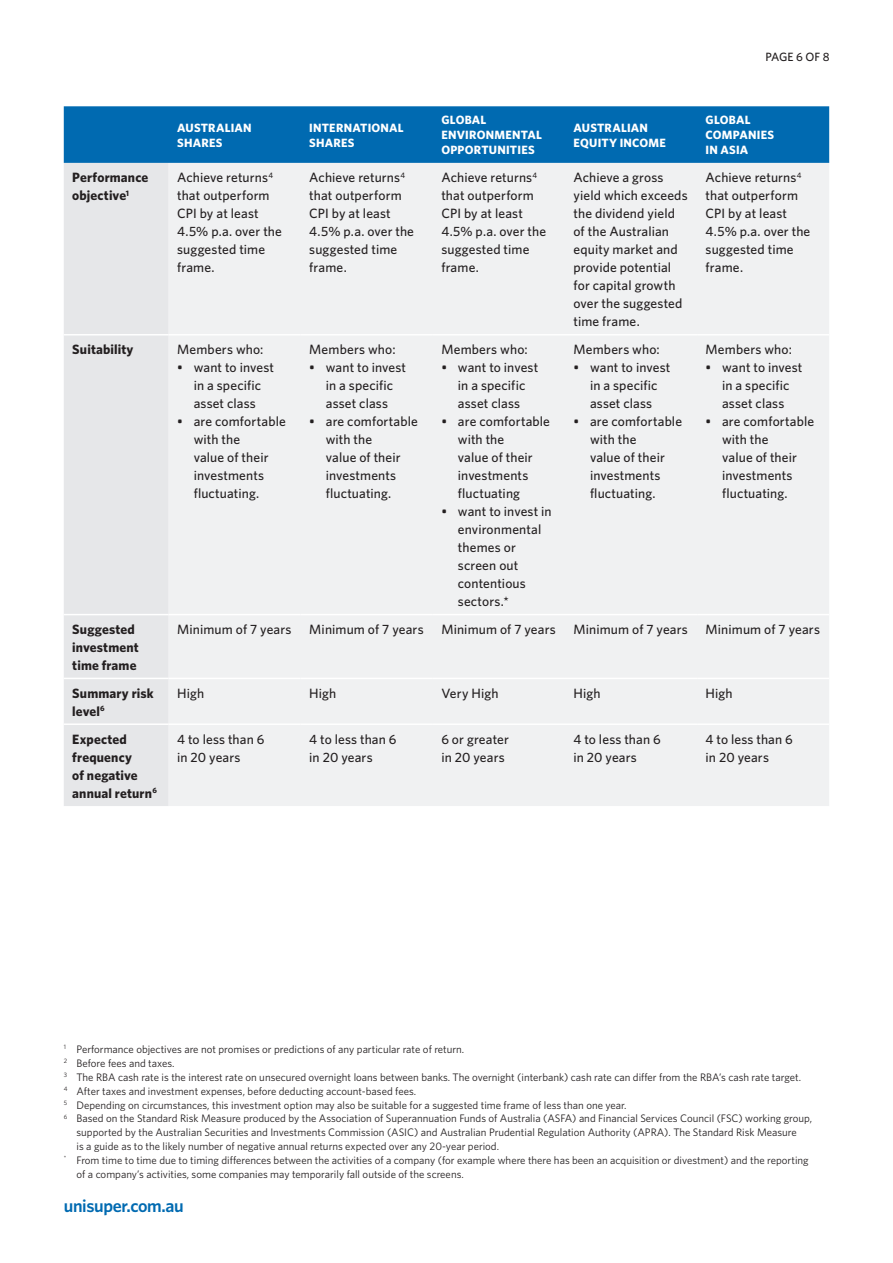
<style>
.page{position:relative;width:893px;height:1263px;background:#fff}
.page>*{position:absolute;margin:0;border:0;box-sizing:border-box;transform-origin:0 0}
.t1{font:600 18px "Whitney";letter-spacing:-.02em;color:#006ab1}
.t2{font:500 13.5px/18px "Whitney";letter-spacing:.01em;color:#231f20}
.t3{font:700 13.5px/18px "Whitney";letter-spacing:.01em;color:#231f20}
.t4{font:700 12px/15px "Whitney";letter-spacing:.015em;color:#fff}
.t5{font:500 12px "Whitney";letter-spacing:-.015em;color:#231f20}
.t6{font:10.8px "Whitney";color:#231f20}
</style>
<div class="page">
<div style="left:64px;top:106px;width:765px;height:57px;background:#006ab1"></div>
<div style="left:64px;top:163px;width:105px;height:643px;background:#e6e7e9"></div>
<div style="left:169px;top:163px;width:660px;height:643px;background:#f0f1f2"></div>
<hr style="left:64px;top:334px;width:105px;height:1px;background:#fff">
<hr style="left:169px;top:334px;width:132px;height:1px;background:#fff">
<hr style="left:301px;top:334px;width:132px;height:1px;background:#fff">
<hr style="left:433px;top:334px;width:132px;height:1px;background:#fff">
<hr style="left:565px;top:334px;width:132px;height:1px;background:#fff">
<hr style="left:697px;top:334px;width:132px;height:1px;background:#fff">
<hr style="left:64px;top:614px;width:105px;height:1px;background:#fff">
<hr style="left:169px;top:614px;width:132px;height:1px;background:#fff">
<hr style="left:301px;top:614px;width:132px;height:1px;background:#fff">
<hr style="left:433px;top:614px;width:132px;height:1px;background:#fff">
<hr style="left:565px;top:614px;width:132px;height:1px;background:#fff">
<hr style="left:697px;top:614px;width:132px;height:1px;background:#fff">
<hr style="left:64px;top:678px;width:105px;height:1px;background:#fff">
<hr style="left:169px;top:678px;width:132px;height:1px;background:#fff">
<hr style="left:301px;top:678px;width:132px;height:1px;background:#fff">
<hr style="left:433px;top:678px;width:132px;height:1px;background:#fff">
<hr style="left:565px;top:678px;width:132px;height:1px;background:#fff">
<hr style="left:697px;top:678px;width:132px;height:1px;background:#fff">
<hr style="left:64px;top:723px;width:105px;height:2px;background:#fff">
<hr style="left:169px;top:723px;width:132px;height:2px;background:#fff">
<hr style="left:301px;top:723px;width:132px;height:2px;background:#fff">
<hr style="left:433px;top:723px;width:132px;height:2px;background:#fff">
<hr style="left:565px;top:723px;width:132px;height:2px;background:#fff">
<hr style="left:697px;top:723px;width:132px;height:2px;background:#fff">
<p class="t5" style="left:765px;top:49px;width:66px">PAGE 6 OF 8</p>
<p class="t4" style="left:177px;top:120px;width:76px">AUSTRALIAN<br>SHARES</p>
<p class="t4" style="left:309px;top:120px;width:96px">INTERNATIONAL<br>SHARES</p>
<p class="t4" style="left:441px;top:112px;width:102px">GLOBAL<br>ENVIRONMENTAL<br>OPPORTUNITIES</p>
<p class="t4" style="left:573px;top:120px;width:94px">AUSTRALIAN<br>EQUITY INCOME</p>
<p class="t4" style="left:706px;top:112px;width:70px">GLOBAL<br>COMPANIES<br>IN ASIA</p>
<p class="t3" style="left:72px;top:168px;width:78px">Performance objective<sup>1</sup></p>
<p class="t2" style="left:177px;top:168px;width:106px">Achieve returns<sup>4 </sup>that outperform<br>CPI by at least<br>4.5% p.a. over the suggested time frame.</p>
<p class="t2" style="left:309px;top:168px;width:106px">Achieve returns<sup>4 </sup>that outperform<br>CPI by at least<br>4.5% p.a. over the suggested time frame.</p>
<p class="t2" style="left:441px;top:168px;width:106px">Achieve returns<sup>4 </sup>that outperform<br>CPI by at least<br>4.5% p.a. over the suggested time frame.</p>
<p class="t2" style="left:573px;top:168px;width:116px">Achieve a gross yield which exceeds the dividend yield of the Australian equity market and provide potential for capital growth over the suggested time frame.</p>
<p class="t2" style="left:706px;top:168px;width:106px">Achieve returns<sup>4 </sup>that outperform<br>CPI by at least<br>4.5% p.a. over the suggested time frame.</p>
<p class="t3" style="left:72px;top:340px;width:63px">Suitability</p>
<p class="t2" style="left:177px;top:340px;width:88px">Members who:</p>
<p class="t2" style="left:177px;top:358px;width:98px;text-align:center">• want to invest in a specific asset class</p>
<p class="t2" style="left:194px;top:412px;width:94px;text-indent:-16px">• are comfortable with the<br>value of their investments fluctuating.</p>
<p class="t2" style="left:309px;top:340px;width:88px">Members who:</p>
<p class="t2" style="left:309px;top:358px;width:98px;text-align:center">• want to invest in a specific asset class</p>
<p class="t2" style="left:326px;top:412px;width:94px;text-indent:-16px">• are comfortable with the<br>value of their investments fluctuating.</p>
<p class="t2" style="left:441px;top:340px;width:88px">Members who:</p>
<p class="t2" style="left:441px;top:358px;width:98px;text-align:center">• want to invest in a specific asset class</p>
<p class="t2" style="left:458px;top:412px;width:94px;text-indent:-16px">• are comfortable with the<br>value of their investments fluctuating</p>
<p class="t2" style="left:458px;top:502px;width:95px;text-indent:-16px">• want to invest in environmental themes or screen out contentious sectors.*</p>
<p class="t2" style="left:573px;top:340px;width:88px">Members who:</p>
<p class="t2" style="left:573px;top:358px;width:98px;text-align:center">• want to invest in a specific asset class</p>
<p class="t2" style="left:590px;top:412px;width:94px;text-indent:-16px">• are comfortable with the<br>value of their investments fluctuating.</p>
<p class="t2" style="left:706px;top:340px;width:88px">Members who:</p>
<p class="t2" style="left:706px;top:358px;width:98px;text-align:center">• want to invest in a specific asset class</p>
<p class="t2" style="left:722px;top:412px;width:94px;text-indent:-16px">• are comfortable with the<br>value of their investments fluctuating.</p>
<p class="t3" style="left:72px;top:620px;width:68px">Suggested investment time frame</p>
<p class="t2" style="left:177px;top:620px;width:116px">Minimum of 7 years</p>
<p class="t2" style="left:309px;top:620px;width:116px">Minimum of 7 years</p>
<p class="t2" style="left:441px;top:620px;width:116px">Minimum of 7 years</p>
<p class="t2" style="left:573px;top:620px;width:116px">Minimum of 7 years</p>
<p class="t2" style="left:706px;top:620px;width:116px">Minimum of 7 years</p>
<p class="t3" style="left:72px;top:684px;width:83px">Summary risk level<sup>6</sup></p>
<p class="t2" style="left:177px;top:684px;width:29px">High</p>
<p class="t2" style="left:309px;top:684px;width:29px">High</p>
<p class="t2" style="left:441px;top:684px;width:59px">Very High</p>
<p class="t2" style="left:573px;top:684px;width:29px">High</p>
<p class="t2" style="left:706px;top:684px;width:29px">High</p>
<p class="t3" style="left:72px;top:729px;width:86px">Expected frequency<br>of negative annual return<sup>6</sup></p>
<p class="t2" style="left:177px;top:730px;width:89px">4 to less than 6 in 20 years</p>
<p class="t2" style="left:309px;top:730px;width:89px">4 to less than 6 in 20 years</p>
<p class="t2" style="left:441px;top:730px;width:69px">6 or greater in 20 years</p>
<p class="t2" style="left:573px;top:730px;width:89px">4 to less than 6 in 20 years</p>
<p class="t2" style="left:706px;top:730px;width:89px">4 to less than 6 in 20 years</p>
<p class="t6" style="left:64px;top:1042px;width:402px"><sup>1</sup> Performance objectives are not promises or predictions of any particular rate of return.</p>
<p class="t6" style="left:64px;top:1056px;width:112px"><sup>2</sup> Before fees and taxes.</p>
<p class="t6" style="left:64px;top:1070px;width:739px"><sup>3</sup> The RBA cash rate is the interest rate on unsecured overnight loans between banks. The overnight (interbank) cash rate can differ from the RBA’s cash rate target.</p>
<p class="t6" style="left:64px;top:1084px;width:354px"><sup>4</sup> After taxes and investment expenses, before deducting account-based fees.</p>
<p class="t6" style="left:64px;top:1097px;width:564px"><sup>5</sup> Depending on circumstances, this investment option may also be suitable for a suggested time frame of less than one year.</p>
<p class="t6" style="left:64px;top:1111px;width:750px"><sup>6</sup> Based on the Standard Risk Measure produced by the Association of Superannuation Funds of Australia (ASFA) and Financial Services Council (FSC) working group,</p>
<p class="t6" style="left:77px;top:1125px;width:722px">supported by the Australian Securities and Investments Commission (ASIC) and Australian Prudential Regulation Authority (APRA). The Standard Risk Measure</p>
<p class="t6" style="left:77px;top:1139px;width:424px">is a guide as to the likely number of negative annual returns expected over any 20-year period.</p>
<p class="t6" style="left:64px;top:1153px;width:746px"><sup>*</sup> From time to time due to timing differences between the activities of a company (for example where there has been an acquisition or divestment) and the reporting</p>
<p class="t6" style="left:77px;top:1167px;width:389px">of a company’s activities, some companies may temporarily fall outside of the screens.</p>
<h1 class="t1" style="left:64px;top:1194px;width:122px">unisuper.com.au</h1>
</div>
